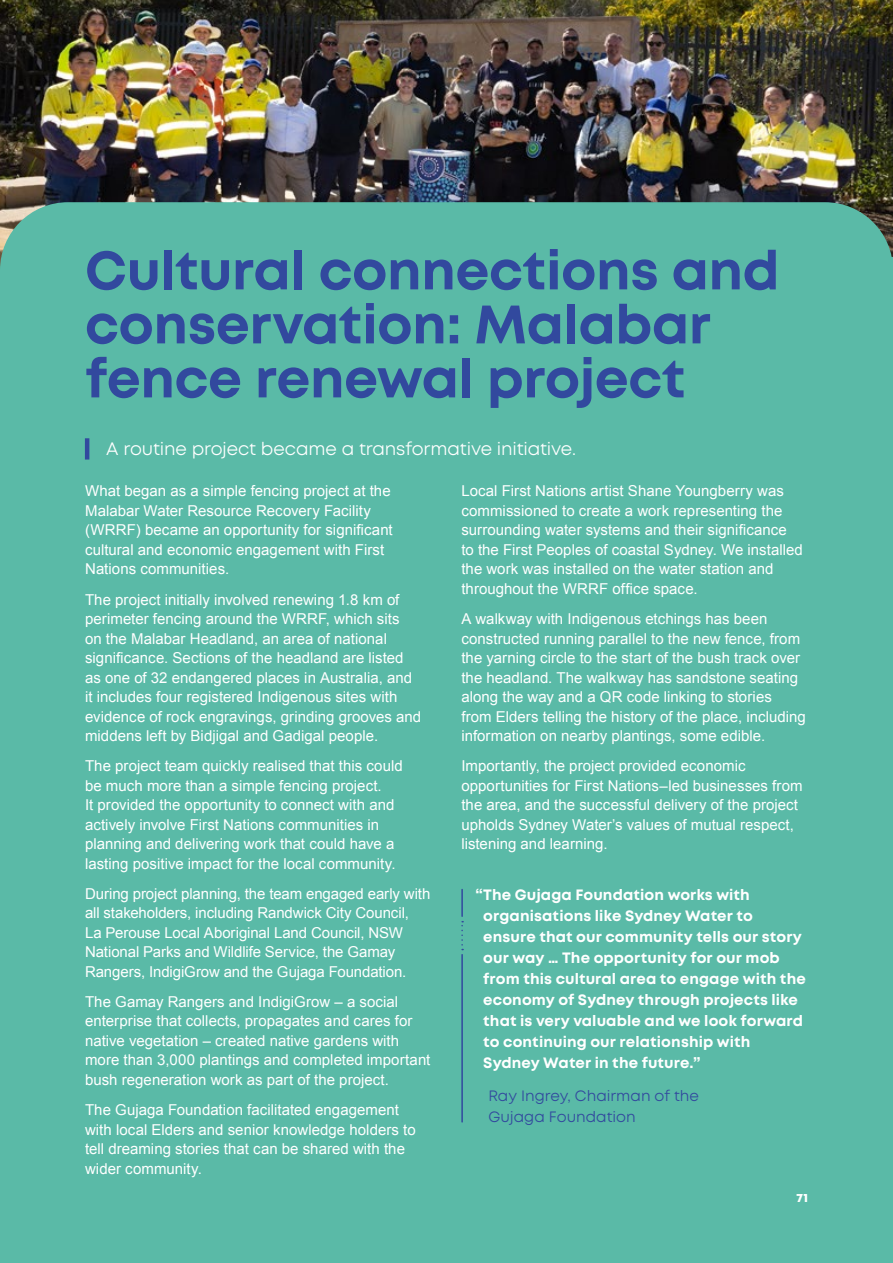
<style>
.page{position:relative;width:893px;height:1263px;background:#fff}
.page>*{position:absolute;margin:0;border:0;box-sizing:border-box;transform-origin:0 0}
.t1{font:700 54px/54px "Mont";letter-spacing:-.005em;color:#32499e}
.t2{font:18px "Mont";letter-spacing:-.01em;color:#fff}
.Body_White{font:15px/19.5px "Arial";color:#fff}
.Body{font:700 15px/21px "Mont";letter-spacing:.005em;color:#fff}
.Body_White-2{font:15px/21px "Mont";color:#32499e}
.t3{font:800 12px "Mont";color:#fff}
</style>
<div class="page">
<img style="left:0;top:0;width:893px;height:202px">
<div style="left:0;top:202px;width:893px;height:1061px;background:#5abaa7"></div>
<svg style="left:461px;top:921px;width:2px;height:29px"></svg>
<hr style="left:461px;top:955px;width:2px;height:167px;background:#32499e">
<hr style="left:461px;top:889px;width:2px;height:27px;background:#32499e">
<hr style="left:85px;top:438px;width:4px;height:21px;background:#32499e">
<h1 class="t1" style="left:85px;top:244px;width:696px">Cultural connections and conservation: Malabar fence renewal project</h1>
<h5 class="t2" style="left:106px;top:438px;width:471px">A routine project became a transformative initiative.</h5>
<p class="Body_White" style="left:85px;top:481px;width:309px">What began as a simple fencing project at the Malabar Water Resource Recovery Facility (WRRF) became an opportunity for significant cultural and economic engagement with First Nations communities.</p>
<p class="Body_White" style="left:85px;top:590px;width:338px">The project initially involved renewing 1.8 km of perimeter fencing around the WRRF, which sits<br>on the Malabar Headland, an area of national significance. Sections of the headland are listed as one of 32 endangered places in Australia, and it includes four registered Indigenous sites with evidence of rock engravings, grinding grooves and middens left by Bidjigal and Gadigal people.</p>
<p class="Body_White" style="left:85px;top:756px;width:319px">The project team quickly realised that this could be much more than a simple fencing project.<br>It provided the opportunity to connect with and actively involve First Nations communities in planning and delivering work that could have a lasting positive impact for the local community.</p>
<p class="Body_White" style="left:85px;top:884px;width:347px">During project planning, the team engaged early with all stakeholders, including Randwick City Council,<br>La Perouse Local Aboriginal Land Council, NSW National Parks and Wildlife Service, the Gamay Rangers, IndigiGrow and the Gujaga Foundation.</p>
<p class="Body_White" style="left:85px;top:992px;width:347px">The Gamay Rangers and IndigiGrow – a social enterprise that collects, propagates and cares for native vegetation – created native gardens with more than 3,000 plantings and completed important bush regeneration work as part of the project.</p>
<p class="Body_White" style="left:85px;top:1100px;width:332px">The Gujaga Foundation facilitated engagement with local Elders and senior knowledge holders to tell dreaming stories that can be shared with the wider community.</p>
<p class="Body_White" style="left:461px;top:481px;width:343px">Local First Nations artist Shane Youngberry was commissioned to create a work representing the surrounding water systems and their significance to the First Peoples of coastal Sydney. We installed the work was installed on the water station and throughout the WRRF office space.</p>
<p class="Body_White" style="left:461px;top:609px;width:346px">A walkway with Indigenous etchings has been constructed running parallel to the new fence, from the yarning circle to the start of the bush track over the headland. The walkway has sandstone seating along the way and a QR code linking to stories from Elders telling the history of the place, including information on nearby plantings, some edible.</p>
<p class="Body_White" style="left:461px;top:756px;width:343px">Importantly, the project provided economic opportunities for First Nations–led businesses from the area, and the successful delivery of the project upholds Sydney Water’s values of mutual respect, listening and learning.</p>
<p class="Body" style="left:483px;top:884px;width:324px;text-indent:-8px">“The Gujaga Foundation works with organisations like Sydney Water to ensure that our community tells our story our way … The opportunity for our mob from this cultural area to engage with the economy of Sydney through projects like that is very valuable and we look forward to continuing our relationship with Sydney Water in the future.”</p>
<p class="Body_White-2" style="left:488px;top:1086px;width:212px">Ray Ingrey, Chairman of the<br>Gujaga Foundation</p>
<p class="t3" style="left:796px;top:1189px;width:13px">71</p>
</div>
